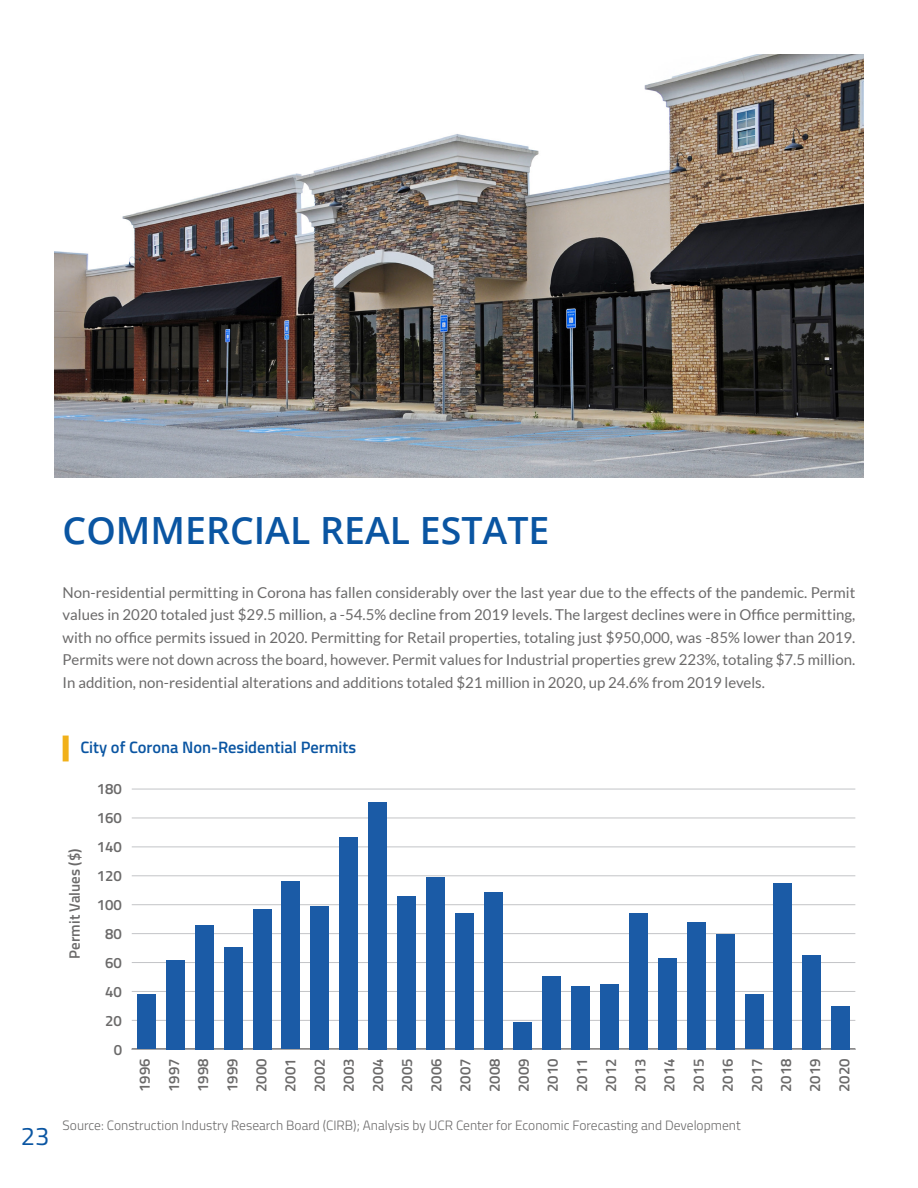
<style>
.page{position:relative;width:918px;height:1188px;background:#fff}
.page>*{position:absolute;margin:0;border:0;box-sizing:border-box;transform-origin:0 0}
.t1{font:600 37.5px "Open Sans";color:#0a55a2}
.t2{font:25.5px "Titillium Web";color:#0a55a2}
.t3{font:600 16.5px "Titillium Web";color:#0a55a2}
.t4{font:15px/22.5px "Lato";color:#6b6a6a;text-align:justify}
.t5{font:600 15px "Titillium Web";color:#6b6a6a}
.t6{font:300 13.5px "Titillium Web";color:#6b6a6a}
</style>
<div class="page">
<div style="left:63px;top:736px;width:6px;height:25px;background:#f1b11a"></div>
<hr style="left:132px;top:1048px;width:723px;height:2px;background:#231f20">
<hr style="left:132px;top:1049px;width:723px;height:1px;background:#c3c4c7">
<hr style="left:132px;top:1020px;width:723px;height:1px;background:#c3c4c7">
<hr style="left:132px;top:991px;width:723px;height:1px;background:#c3c4c7">
<hr style="left:132px;top:962px;width:723px;height:1px;background:#c3c4c7">
<hr style="left:132px;top:933px;width:723px;height:1px;background:#c3c4c7">
<hr style="left:132px;top:904px;width:723px;height:1px;background:#c3c4c7">
<hr style="left:132px;top:875px;width:723px;height:1px;background:#c3c4c7">
<hr style="left:132px;top:847px;width:723px;height:1px;background:#c3c4c7">
<hr style="left:132px;top:818px;width:723px;height:1px;background:#c3c4c7">
<hr style="left:132px;top:789px;width:723px;height:1px;background:#c3c4c7">
<div style="left:137px;top:994px;width:18px;height:55px;background:#1b5ba6"></div>
<div style="left:166px;top:960px;width:18px;height:89px;background:#1b5ba6"></div>
<div style="left:195px;top:925px;width:18px;height:124px;background:#1b5ba6"></div>
<div style="left:224px;top:947px;width:18px;height:102px;background:#1b5ba6"></div>
<div style="left:253px;top:909px;width:18px;height:140px;background:#1b5ba6"></div>
<div style="left:282px;top:882px;width:18px;height:167px;background:#1b5ba6"></div>
<div style="left:311px;top:906px;width:18px;height:143px;background:#1b5ba6"></div>
<div style="left:340px;top:837px;width:18px;height:212px;background:#1b5ba6"></div>
<div style="left:369px;top:802px;width:18px;height:247px;background:#1b5ba6"></div>
<div style="left:397px;top:896px;width:19px;height:153px;background:#1b5ba6"></div>
<div style="left:426px;top:877px;width:19px;height:172px;background:#1b5ba6"></div>
<div style="left:455px;top:913px;width:19px;height:136px;background:#1b5ba6"></div>
<div style="left:484px;top:892px;width:19px;height:157px;background:#1b5ba6"></div>
<div style="left:513px;top:1022px;width:19px;height:27px;background:#1b5ba6"></div>
<div style="left:542px;top:976px;width:19px;height:73px;background:#1b5ba6"></div>
<div style="left:571px;top:986px;width:19px;height:63px;background:#1b5ba6"></div>
<div style="left:600px;top:984px;width:19px;height:65px;background:#1b5ba6"></div>
<div style="left:629px;top:913px;width:19px;height:136px;background:#1b5ba6"></div>
<div style="left:658px;top:958px;width:18px;height:91px;background:#1b5ba6"></div>
<div style="left:687px;top:922px;width:18px;height:127px;background:#1b5ba6"></div>
<div style="left:716px;top:934px;width:18px;height:115px;background:#1b5ba6"></div>
<div style="left:745px;top:994px;width:18px;height:55px;background:#1b5ba6"></div>
<div style="left:774px;top:883px;width:18px;height:166px;background:#1b5ba6"></div>
<div style="left:803px;top:955px;width:18px;height:94px;background:#1b5ba6"></div>
<div style="left:832px;top:1006px;width:18px;height:43px;background:#1b5ba6"></div>
<img style="left:54px;top:54px;width:810px;height:423px">
<p class="t1" style="left:63px;top:504px;width:488px">COMMERCIAL REAL ESTATE</p>
<p class="t4" style="left:63px;top:581px;width:794px">Non-residential permitting in Corona has fallen considerably over the last year due to the effects of the pandemic. Permit values in 2020 totaled just $29.5 million, a -54.5% decline from 2019 levels. The largest declines were in Office permitting, with no office permits issued in 2020. Permitting for Retail properties, totaling just $950,000, was -85% lower than 2019.<br>Permits were not down across the board, however. Permit values for Industrial properties grew 223%, totaling $7.5 million.<br>In addition, non-residential alterations and additions totaled $21 million in 2020, up 24.6% from 2019 levels.</p>
<h2 class="t2" style="left:21px;top:1117px;width:30px">23</h2>
<p class="t3" style="left:80px;top:735px;width:277px">City of Corona Non-Residential Permits</p>
<p class="t5" style="left:97px;top:778px;width:27px">180</p>
<p class="t5" style="left:63px;top:959px;width:111px;rotate:-90deg">Permit Values ($)</p>
<p class="t5" style="left:97px;top:807px;width:27px">160</p>
<p class="t5" style="left:97px;top:836px;width:27px">140</p>
<p class="t5" style="left:97px;top:865px;width:27px">120</p>
<p class="t5" style="left:97px;top:894px;width:27px">100</p>
<p class="t5" style="left:105px;top:923px;width:18px">80</p>
<p class="t5" style="left:105px;top:952px;width:18px">60</p>
<p class="t5" style="left:105px;top:981px;width:18px">40</p>
<p class="t5" style="left:105px;top:1010px;width:18px">20</p>
<p class="t5" style="left:114px;top:1039px;width:10px">0</p>
<p class="t5" style="left:133px;top:1092px;width:35px;rotate:-90deg">1996</p>
<p class="t5" style="left:163px;top:1092px;width:35px;rotate:-90deg">1997</p>
<p class="t5" style="left:192px;top:1092px;width:35px;rotate:-90deg">1998</p>
<p class="t5" style="left:221px;top:1092px;width:35px;rotate:-90deg">1999</p>
<p class="t5" style="left:250px;top:1092px;width:35px;rotate:-90deg">2000</p>
<p class="t5" style="left:279px;top:1092px;width:35px;rotate:-90deg">2001</p>
<p class="t5" style="left:308px;top:1092px;width:35px;rotate:-90deg">2002</p>
<p class="t5" style="left:337px;top:1092px;width:35px;rotate:-90deg">2003</p>
<p class="t5" style="left:367px;top:1092px;width:35px;rotate:-90deg">2004</p>
<p class="t5" style="left:396px;top:1092px;width:35px;rotate:-90deg">2005</p>
<p class="t5" style="left:425px;top:1092px;width:35px;rotate:-90deg">2006</p>
<p class="t5" style="left:454px;top:1092px;width:35px;rotate:-90deg">2007</p>
<p class="t5" style="left:483px;top:1092px;width:35px;rotate:-90deg">2008</p>
<p class="t5" style="left:512px;top:1092px;width:35px;rotate:-90deg">2009</p>
<p class="t5" style="left:541px;top:1092px;width:35px;rotate:-90deg">2010</p>
<p class="t5" style="left:571px;top:1092px;width:35px;rotate:-90deg">2011</p>
<p class="t5" style="left:600px;top:1092px;width:35px;rotate:-90deg">2012</p>
<p class="t5" style="left:629px;top:1092px;width:35px;rotate:-90deg">2013</p>
<p class="t5" style="left:658px;top:1092px;width:35px;rotate:-90deg">2014</p>
<p class="t5" style="left:687px;top:1092px;width:35px;rotate:-90deg">2015</p>
<p class="t5" style="left:716px;top:1092px;width:35px;rotate:-90deg">2016</p>
<p class="t5" style="left:745px;top:1092px;width:35px;rotate:-90deg">2017</p>
<p class="t5" style="left:775px;top:1092px;width:35px;rotate:-90deg">2018</p>
<p class="t5" style="left:804px;top:1092px;width:35px;rotate:-90deg">2019</p>
<p class="t5" style="left:833px;top:1092px;width:35px;rotate:-90deg">2020</p>
<p class="t6" style="left:63px;top:1115px;width:680px">Source: Construction Industry Research Board (CIRB); Analysis by UCR Center for Economic Forecasting and Development</p>
</div>
